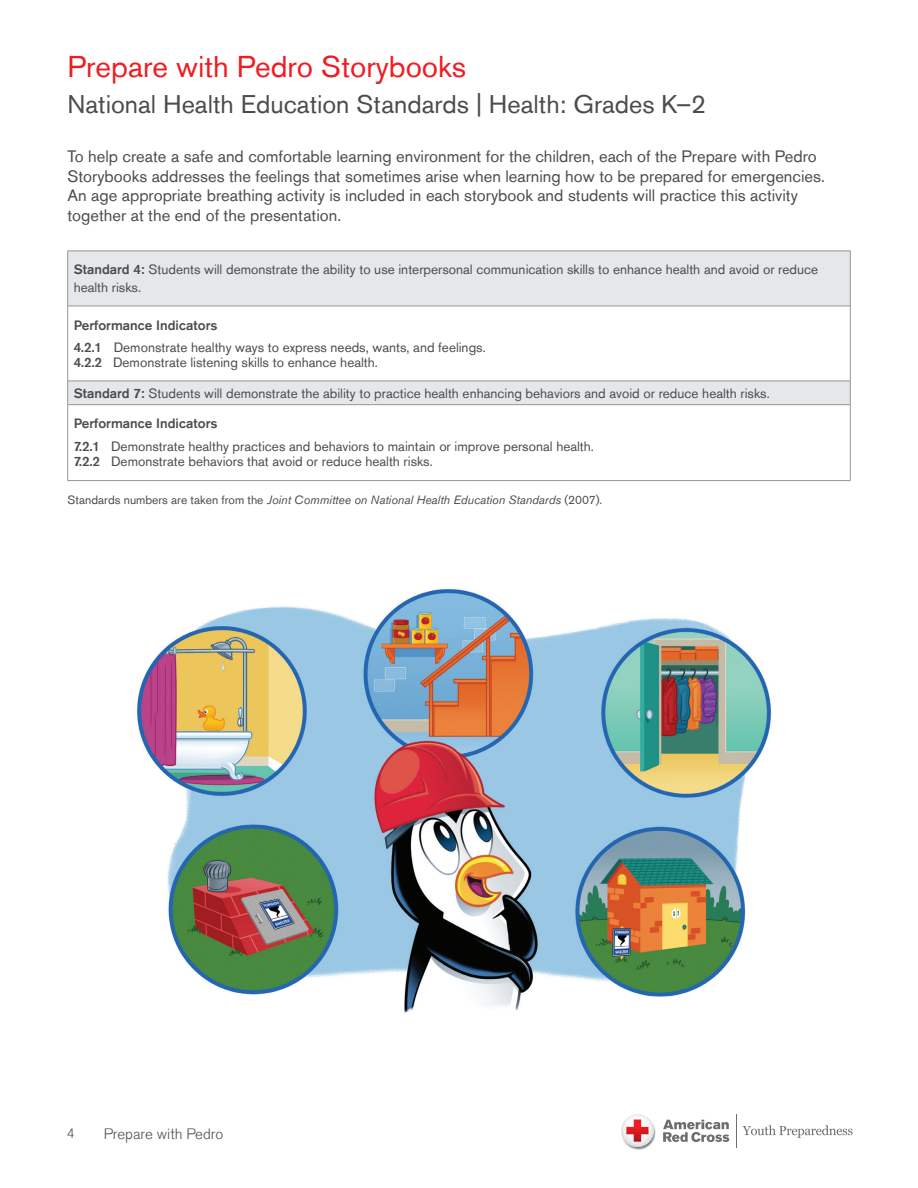
<style>
.page{position:relative;width:918px;height:1188px;background:#fff}
.page>*{position:absolute;margin:0;border:0;box-sizing:border-box;transform-origin:0 0}
.Page_Titles{font:30px "Akzidenz Grotesk Std";color:#ee1d23}
.Page_Subheaders{font:25.5px "Akzidenz Grotesk Std";color:#4b4c4d}
.Text{font:16.5px/19.5px "Akzidenz Grotesk Std";color:#4b4c4d}
.t1{font:300 15px "Akzidenz Grotesk Std";color:#4b4c4d}
.Chart_Body_Text{font:13.5px "Akzidenz Grotesk Std";color:#4b4c4d}
.Text-2{font:13.5px/18px "Akzidenz Grotesk Std";color:#4b4c4d}
.Gray_Medium_Titles{font:500 13.5px "Akzidenz Grotesk Std";color:#4b4c4d}
.t2{font:300 13.5px "Akzidenz Grotesk Std";color:#4b4c4d}
.t3{font:italic 12px "Akzidenz Grotesk Std";color:#4b4c4d}
.s1{font-weight:500}
.s2{font-style:normal}
</style>
<div class="page">
<hr style="left:737px;top:1114px;width:1px;height:33px;background:#6c6d70">
<svg style="left:621px;top:1114px;width:35px;height:36px"></svg>
<svg style="left:663px;top:1120px;width:66px;height:22px"></svg>
<svg style="left:743px;top:1125px;width:110px;height:13px"></svg>
<svg style="left:68px;top:252px;width:782px;height:152px;fill:#e6e7e9"></svg>
<hr style="left:68px;top:251px;width:782px;height:1px;background:#939598">
<hr style="left:67px;top:251px;width:1px;height:55px;background:#939598">
<hr style="left:850px;top:251px;width:1px;height:55px;background:#939598">
<hr style="left:68px;top:306px;width:782px;height:1px;background:#939598">
<hr style="left:67px;top:306px;width:1px;height:75px;background:#939598">
<hr style="left:850px;top:306px;width:1px;height:75px;background:#939598">
<hr style="left:68px;top:381px;width:782px;height:1px;background:#939598">
<svg style="left:67px;top:381px;width:1px;height:23px"></svg>
<svg style="left:850px;top:381px;width:1px;height:23px"></svg>
<hr style="left:68px;top:404px;width:782px;height:1px;background:#939598">
<hr style="left:67px;top:405px;width:1px;height:75px;background:#939598">
<hr style="left:850px;top:405px;width:1px;height:75px;background:#939598">
<hr style="left:68px;top:480px;width:782px;height:1px;background:#939598">
<img style="left:137px;top:589px;width:635px;height:424px">
<p class="Page_Titles" style="left:68px;top:48px;width:400px">Prepare with Pedro Storybooks</p>
<p class="Page_Subheaders" style="left:68px;top:89px;width:640px">National Health Education Standards | Health: Grades K–2</p>
<p class="Text" style="left:68px;top:146px;width:759px">To help create a safe and comfortable learning environment for the children, each of the Prepare with Pedro Storybooks addresses the feelings that sometimes arise when learning how to be prepared for emergencies.<br>An age appropriate breathing activity is included in each storybook and students will practice this activity together at the end of the presentation.</p>
<p class="Text-2" style="left:74px;top:261px;width:746px"><span class="s1">Standard 4:</span> Students will demonstrate the ability to use interpersonal communication skills to enhance health and avoid or reduce health risks.</p>
<p class="Gray_Medium_Titles" style="left:74px;top:317px;width:145px">Performance Indicators</p>
<p class="Chart_Body_Text" style="left:74px;top:339px;width:414px"><span class="s1">4.2.1</span> Demonstrate healthy ways to express needs, wants, and feelings.</p>
<p class="Chart_Body_Text" style="left:74px;top:355px;width:306px"><span class="s1">4.2.2</span> Demonstrate listening skills to enhance health.</p>
<p class="Text-2" style="left:74px;top:384px;width:698px"><span class="s1">Standard 7:</span> Students will demonstrate the ability to practice health enhancing behaviors and avoid or reduce health risks.</p>
<p class="Gray_Medium_Titles" style="left:74px;top:415px;width:145px">Performance Indicators</p>
<p class="Chart_Body_Text" style="left:74px;top:438px;width:522px"><span class="s1">7.2.1</span> Demonstrate healthy practices and behaviors to maintain or improve personal health.</p>
<p class="Chart_Body_Text" style="left:74px;top:453px;width:361px"><span class="s1">7.2.2</span> Demonstrate behaviors that avoid or reduce health risks.</p>
<p class="t3" style="left:68px;top:493px;width:536px"><span class="s2">Standards numbers are taken from the</span> Joint Committee on National Health Education Standards <span class="s2">(2007).</span></p>
<p class="t2" style="left:67px;top:1126px;width:9px">4</p>
<p class="t1" style="left:104px;top:1126px;width:121px">Prepare with Pedro</p>
</div>
